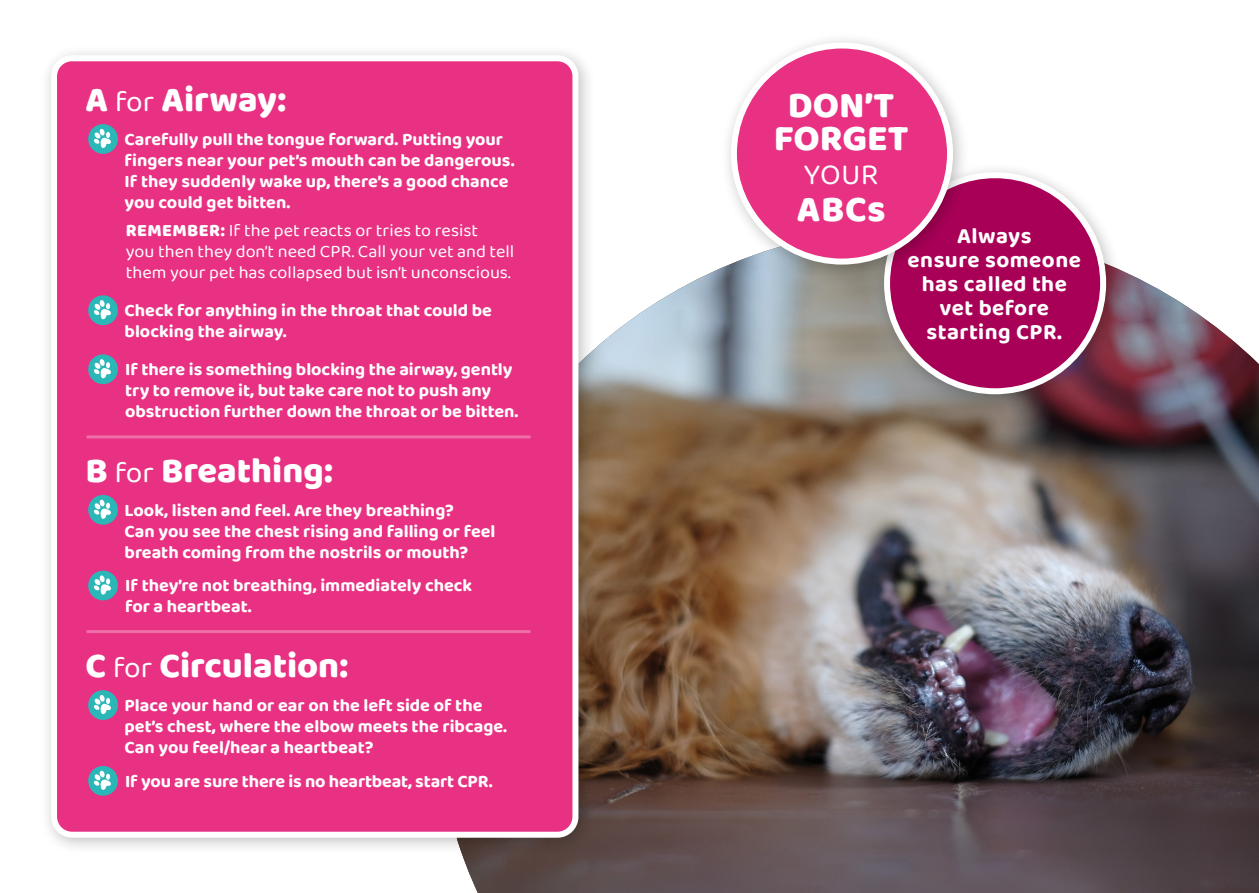
<style>
.page{position:relative;width:1259px;height:893px;background:#fff}
.page>*{position:absolute;margin:0;border:0;box-sizing:border-box;transform-origin:0 0}
.t1{font:800 37.5px/33px "Baloo 2";color:#fff;text-align:center}
.t2{font:800 36px "Baloo 2";color:#fff}
.t3{font:30px "Baloo 2";color:#fff}
.t4{font:700 22.5px/24px "Baloo 2";letter-spacing:.02em;color:#fff;text-align:center}
.t5{font:700 18px/21px "Baloo 2";color:#fff}
.t6{font:18px/21px "Baloo 2";color:#fff}
.s1{font-weight:400;font-size:30px}
.s2{font-weight:800}
</style>
<div class="page">
<img style="left:462px;top:269px;width:797px;height:624px">
<div style="left:39px;top:44px;width:557px;height:812px;background:#000;opacity:.25"></div>
<div style="left:54px;top:58px;width:521px;height:777px;background:#e83182;border-radius:18px"></div>
<div style="left:51px;top:55px;width:527px;height:783px;border:6px solid #fff;border-radius:18px"></div>
<div style="left:88px;top:124px;width:30px;height:30px;background:#2bb6b7;border-radius:50%"></div>
<svg style="left:94px;top:129px;width:17px;height:19px"></svg>
<div style="left:88px;top:295px;width:30px;height:30px;background:#2bb6b7;border-radius:50%"></div>
<svg style="left:94px;top:300px;width:17px;height:19px"></svg>
<div style="left:88px;top:354px;width:30px;height:30px;background:#2bb6b7;border-radius:50%"></div>
<svg style="left:94px;top:359px;width:17px;height:19px"></svg>
<div style="left:88px;top:495px;width:30px;height:30px;background:#2bb6b7;border-radius:50%"></div>
<svg style="left:94px;top:499px;width:17px;height:20px"></svg>
<div style="left:88px;top:571px;width:30px;height:29px;background:#2bb6b7;border-radius:50%"></div>
<svg style="left:94px;top:575px;width:17px;height:20px"></svg>
<div style="left:88px;top:690px;width:30px;height:30px;background:#2bb6b7;border-radius:50%"></div>
<svg style="left:94px;top:695px;width:17px;height:19px"></svg>
<div style="left:88px;top:766px;width:30px;height:30px;background:#2bb6b7;border-radius:50%"></div>
<svg style="left:94px;top:770px;width:17px;height:20px"></svg>
<div style="left:872px;top:161px;width:251px;height:251px;background:#000;opacity:.25"></div>
<div style="left:887px;top:175px;width:216px;height:216px;background:#a80056;border-radius:50%"></div>
<div style="left:884px;top:172px;width:222px;height:222px;border:6px solid #fff;border-radius:50%"></div>
<div style="left:719px;top:31px;width:251px;height:251px;background:#000;opacity:.25"></div>
<div style="left:734px;top:46px;width:216px;height:216px;background:#e83182;border-radius:50%"></div>
<div style="left:731px;top:43px;width:222px;height:222px;border:6px solid #fff;border-radius:50%"></div>
<hr style="left:88px;top:435px;width:441px;height:3px;background:#fff">
<hr style="left:88px;top:630px;width:441px;height:3px;background:#fff">
<h2 class="t2" style="left:85px;top:74px;width:202px">A <span class="s1">for</span> Airway:</h2>
<p class="t5" style="left:125px;top:129px;width:391px">Carefully pull the tongue forward. Putting your fingers near your pet’s mouth can be dangerous.<br>If they suddenly wake up, there’s a good chance you could get bitten.</p>
<p class="t6" style="left:126px;top:221px;width:390px"><span class="s2">REMEMBER:</span> If the pet reacts or tries to resist<br>you then they don’t need CPR. Call your vet and tell them your pet has collapsed but isn’t unconscious.</p>
<p class="t5" style="left:125px;top:301px;width:369px">Check for anything in the throat that could be blocking the airway.</p>
<p class="t5" style="left:125px;top:360px;width:395px">If there is something blocking the airway, gently try to remove it, but take care not to push any obstruction further down the throat or be bitten.</p>
<h2 class="t2" style="left:85px;top:445px;width:249px">B <span class="s1">for</span> Breathing:</h2>
<p class="t5" style="left:125px;top:500px;width:372px">Look, listen and feel. Are they breathing?<br>Can you see the chest rising and falling or feel breath coming from the nostrils or mouth?</p>
<p class="t5" style="left:125px;top:576px;width:349px">If they’re not breathing, immediately check for a heartbeat.</p>
<h2 class="t2" style="left:85px;top:640px;width:265px">C <span class="s1">for</span> Circulation:</h2>
<p class="t5" style="left:125px;top:695px;width:384px">Place your hand or ear on the left side of the pet’s chest, where the elbow meets the ribcage.<br>Can you feel/hear a heartbeat?</p>
<p class="t5" style="left:125px;top:771px;width:369px">If you are sure there is no heartbeat, start CPR.</p>
<h1 class="t1" style="left:773px;top:90px;width:136px">DON’T<br>FORGET</h1>
<h3 class="t3" style="left:804px;top:153px;width:76px">YOUR</h3>
<h1 class="t1" style="left:797px;top:195px;width:90px">ABCs</h1>
<p class="t4" style="left:907px;top:225px;width:175px">Always<br>ensure someone has called the vet before starting CPR.</p>
</div>
